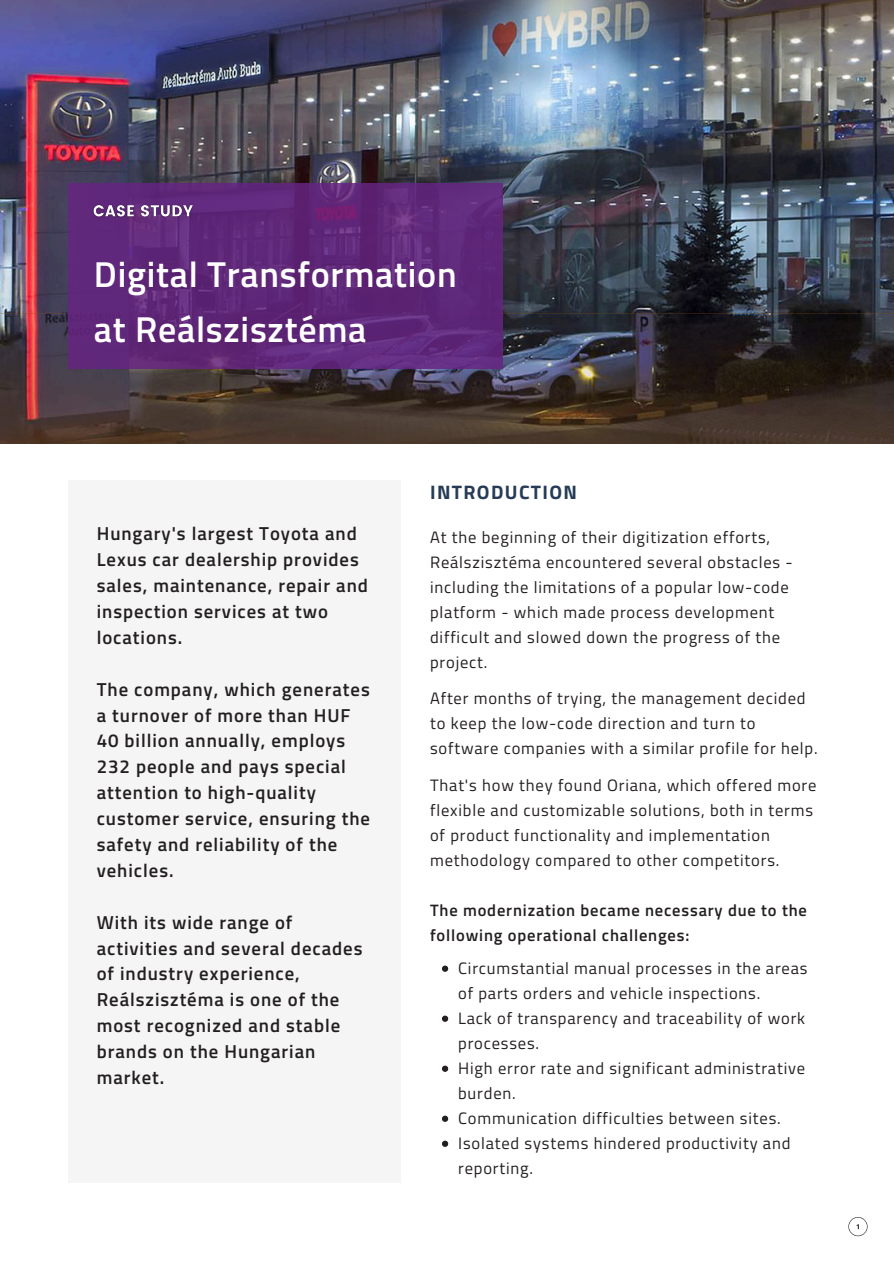
<style>
.page{position:relative;width:894px;height:1264px;background:#fff}
.page>*{position:absolute;margin:0;border:0;box-sizing:border-box;transform-origin:0 0}
.t1{font:600 36px/55.2px "Titillium Web";letter-spacing:.02em;color:#fff}
.t2{font:700 19.5px "Titillium Web";letter-spacing:.07em;color:#263b57}
.t3{font:600 18.75px/25.8px "Titillium Web";letter-spacing:.05em;color:#231f20}
.t4{font:16.5px/25px "Titillium Web";letter-spacing:.05em;color:#231f20}
.t5{font:600 16.5px/25px "Titillium Web";letter-spacing:.05em;color:#231f20}
</style>
<div class="page">
<div style="left:68px;top:480px;width:332px;height:702px;background:#f1f1f1"></div>
<svg style="left:848px;top:1217px;width:19px;height:19px"></svg>
<img style="left:0;top:49px;width:893px;height:265px">
<img style="left:0;top:314px;width:893px;height:129px">
<img style="left:0;top:0;width:893px;height:49px">
<svg style="left:68px;top:184px;width:434px;height:185px;background:#5f2779"></svg>
<svg style="left:442px;top:965px;width:6px;height:6px"></svg>
<svg style="left:442px;top:1015px;width:6px;height:6px"></svg>
<svg style="left:442px;top:1065px;width:6px;height:6px"></svg>
<svg style="left:442px;top:1115px;width:6px;height:6px"></svg>
<svg style="left:442px;top:1140px;width:6px;height:6px"></svg>
<img style="left:89px;top:199px;width:108px;height:25px">
<p class="t1" style="left:94px;top:246px;width:364px">Digital Transformation at Reálszisztéma</p>
<h1 class="t3" style="left:97px;top:520px;width:273px">Hungary's largest Toyota and<br>Lexus car dealership provides sales, maintenance, repair and inspection services at two locations.</h1>
<h3 class="t3" style="left:97px;top:675px;width:275px">The company, which generates a turnover of more than HUF<br>40 billion annually, employs<br>232 people and pays special attention to high-quality customer service, ensuring the safety and reliability of the vehicles.</h3>
<h3 class="t3" style="left:97px;top:908px;width:267px">With its wide range of activities and several decades of industry experience,<br>Reálszisztéma is one of the most recognized and stable brands on the Hungarian market.</h3>
<p class="t2" style="left:430px;top:477px;width:148px">INTRODUCTION</p>
<h3 class="t4" style="left:430px;top:524px;width:364px">At the beginning of their digitization efforts, Reálszisztéma encountered several obstacles - including the limitations of a popular low-code platform - which made process development difficult and slowed down the progress of the project.</h3>
<h2 class="t4" style="left:430px;top:685px;width:389px">After months of trying, the management decided to keep the low-code direction and turn to software companies with a similar profile for help.</h2>
<p class="t4" style="left:430px;top:771px;width:388px">That's how they found Oriana, which offered more flexible and customizable solutions, both in terms of product functionality and implementation methodology compared to other competitors.</p>
<p class="t5" style="left:430px;top:896px;width:378px">The modernization became necessary due to the following operational challenges:</p>
<p class="t4" style="left:458px;top:955px;width:351px">Circumstantial manual processes in the areas of parts orders and vehicle inspections.</p>
<h5 class="t4" style="left:458px;top:1005px;width:348px">Lack of transparency and traceability of work processes.</h5>
<p class="t4" style="left:458px;top:1055px;width:348px">High error rate and significant administrative burden.</p>
<p class="t4" style="left:458px;top:1105px;width:324px">Communication difficulties between sites.</p>
<p class="t4" style="left:458px;top:1130px;width:334px">Isolated systems hindered productivity and reporting.</p>
</div>
